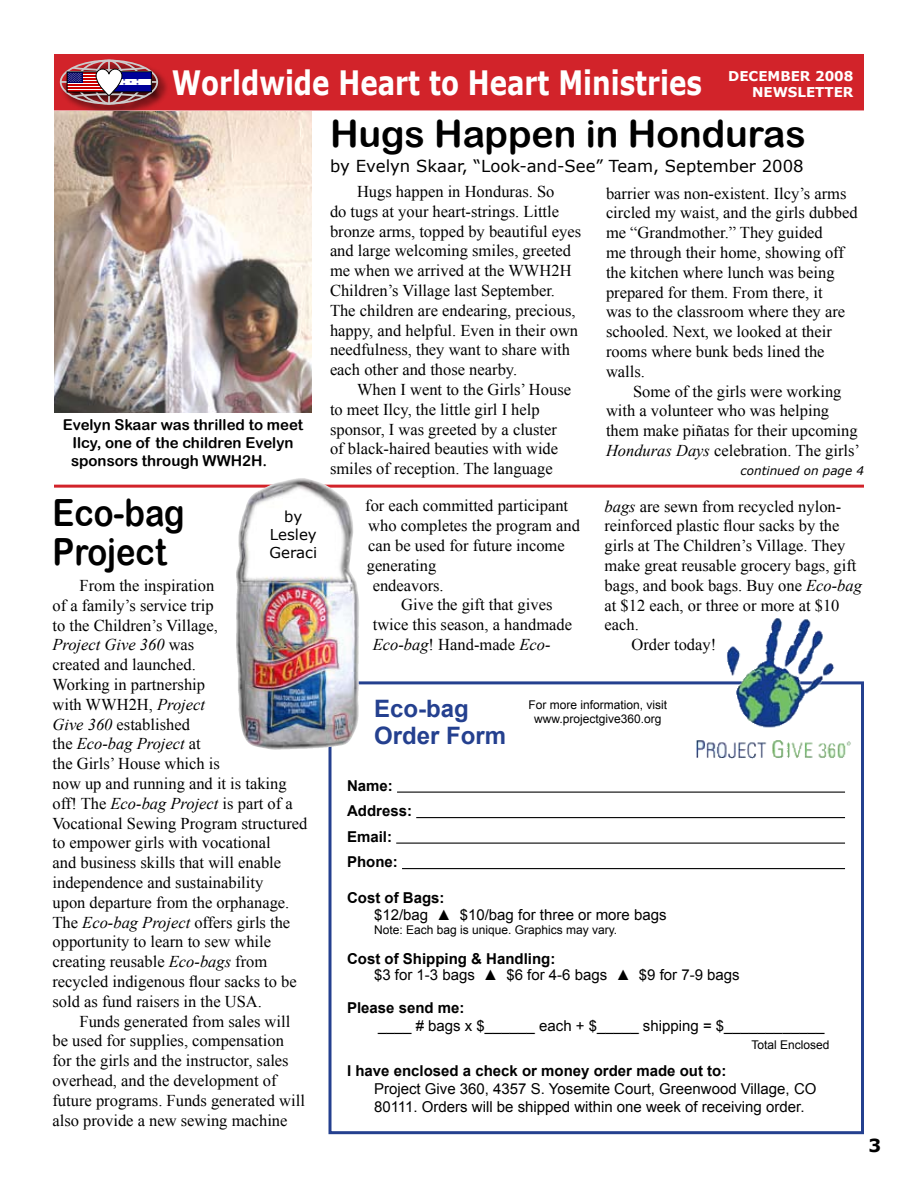
<style>
.page{position:relative;width:918px;height:1188px;background:#fff}
.page>*{position:absolute;margin:0;border:0;box-sizing:border-box;transform-origin:0 0}
.t1{font:37.5px "Arial Rounded MT Bold";color:#000}
.t2{font:37.5px/39px "Arial Rounded MT Bold";color:#000;scale:.87 1}
.t3{font:700 33.6px "Verdana";color:#fff;scale:.78 1}
.t4{font:700 24px/27.3px "Arial";color:#24408f}
.t5{font:16.5px/19.8px "Times New Roman";color:#000}
.t6{font:16.5px "Verdana";color:#000}
.t7{font:italic 16.5px "Times New Roman";color:#000}
.t8{font:15px/18px "Arial";color:#000}
.t9{font:700 15px/25.5px "Arial";color:#000}
.t10{font:15px/18px "Arial Rounded MT Bold";color:#000}
.t11{font:15px/18px "Verdana";color:#000;text-align:center}
.t12{font:700 13.5px/16.2px "Verdana";color:#fff;text-align:right}
.t13{font:12px/14.4px "Arial";color:#000;text-align:center}
.t14{font:italic 12px "Verdana";color:#000}
.s1{font-style:italic}
.s2{font-style:normal}
</style>
<div class="page">
<div style="left:55px;top:55px;width:808px;height:55px;background:#d2232a"></div>
<div style="left:54px;top:54px;width:810px;height:56px;border:2px solid #d2232a"></div>
<div style="left:58px;top:58px;width:113px;height:59px;background:#000;opacity:.75"></div>
<div style="left:60px;top:60px;width:98px;height:45px;border:2px solid #ccc;border-radius:50%"></div>
<hr style="left:108px;top:60px;width:2px;height:44px;background:#ccc">
<hr style="left:61px;top:81px;width:97px;height:2px;background:#ccc">
<div style="left:67px;top:72px;width:38px;height:20px;border:1px solid #000"></div>
<div style="left:111px;top:72px;width:40px;height:20px;background:#fff"></div>
<div style="left:111px;top:72px;width:40px;height:6px;background:#009"></div>
<div style="left:111px;top:85px;width:40px;height:7px;background:#009"></div>
<div style="left:328px;top:681px;width:536px;height:453px;border:3px solid #24408f"></div>
<hr style="left:397px;top:792px;width:448px;height:1px;background:#000">
<hr style="left:416px;top:817px;width:429px;height:1px;background:#000">
<hr style="left:396px;top:843px;width:449px;height:1px;background:#000">
<hr style="left:402px;top:868px;width:443px;height:1px;background:#000">
<img style="left:54px;top:111px;width:258px;height:301px">
<hr style="left:54px;top:485px;width:810px;height:3px;background:#d2232a">
<img style="left:236px;top:478px;width:125px;height:273px">
<img style="left:736px;top:618px;width:99px;height:110px">
<svg style="left:68px;top:65px;width:79px;height:34px"></svg>
<h2 class="t3" style="left:172px;top:61px;width:681px">Worldwide Heart to Heart Ministries</h2>
<p class="t12" style="left:728px;top:67px;width:127px">DECEMBER 2008<br>NEWSLETTER</p>
<p class="t10" style="left:71px;top:415px;width:234px;text-indent:-8px">Evelyn Skaar was thrilled to meet<br>Ilcy, one of the children Evelyn sponsors through WWH2H.</p>
<h1 class="t2" style="left:52px;top:493px;width:153px">Eco-bag<br>Project</h1>
<p class="t11" style="left:269px;top:507px;width:49px">by<br>Lesley<br>Geraci</p>
<p class="t5" style="left:52px;top:575px;width:256px;text-indent:27px">From the inspiration<br>of a family’s service trip<br>to the Children’s Village,<br><span class="s1">Project Give 360</span> was<br>created and launched.<br>Working in partnership<br>with WWH2H, <span class="s1">Project<br>Give 360</span> established<br>the <span class="s1">Eco-bag Project</span> at<br>the Girls’ House which is<br>now up and running and it is taking off! The <span class="s1">Eco-bag Project</span> is part of a<br>Vocational Sewing Program structured to empower girls with vocational<br>and business skills that will enable independence and sustainability<br>upon departure from the orphanage.<br>The <span class="s1">Eco-bag Project</span> offers girls the opportunity to learn to sew while creating reusable <span class="s1">Eco-bags</span> from recycled indigenous flour sacks to be sold as fund raisers in the USA.</p>
<p class="t5" style="left:52px;top:1011px;width:254px;text-indent:27px">Funds generated from sales will be used for supplies, compensation for the girls and the instructor, sales overhead, and the development of future programs. Funds generated will also provide a new sewing machine</p>
<h1 class="t1" style="left:330px;top:111px;width:477px">Hugs Happen in Honduras</h1>
<p class="t5" style="left:330px;top:181px;width:253px;text-indent:27px">Hugs happen in Honduras. So<br>do tugs at your heart-strings. Little bronze arms, topped by beautiful eyes and large welcoming smiles, greeted me when we arrived at the WWH2H Children’s Village last September.<br>The children are endearing, precious, happy, and helpful. Even in their own needfulness, they want to share with each other and those nearby.</p>
<p class="t5" style="left:330px;top:379px;width:243px;text-indent:27px">When I went to the Girls’ House to meet Ilcy, the little girl I help sponsor, I was greeted by a cluster of black-haired beauties with wide smiles of reception. The language</p>
<p class="t6" style="left:330px;top:156px;width:475px">by Evelyn Skaar, “Look-and-See” Team, September 2008</p>
<p class="t5" style="left:606px;top:183px;width:253px">barrier was non-existent. Ilcy’s arms circled my waist, and the girls dubbed me “Grandmother.” They guided<br>me through their home, showing off the kitchen where lunch was being prepared for them. From there, it<br>was to the classroom where they are schooled. Next, we looked at their rooms where bunk beds lined the walls.</p>
<p class="t5" style="left:606px;top:381px;width:256px;text-indent:27px">Some of the girls were working with a volunteer who was helping them make piñatas for their upcoming <span class="s1">Honduras Days</span> celebration. The girls’</p>
<p class="t14" style="left:741px;top:463px;width:125px">continued on page 4</p>
<p class="t5" style="left:365px;top:496px;width:204px">for each committed participant</p>
<p class="t5" style="left:368px;top:516px;width:213px">who completes the program and</p>
<p class="t5" style="left:368px;top:535px;width:198px">can be used for future income</p>
<p class="t5" style="left:367px;top:555px;width:71px">generating</p>
<p class="t5" style="left:373px;top:575px;width:73px">endeavors.</p>
<p class="t5" style="left:401px;top:595px;width:153px">Give the gift that gives</p>
<p class="t5" style="left:373px;top:615px;width:201px">twice this season, a handmade</p>
<p class="t7" style="left:373px;top:633px;width:179px">Eco-bag<span class="s2">! Hand-made</span> Eco-</p>
<p class="t5" style="left:604px;top:496px;width:238px"><span class="s1">bags</span> are sewn from recycled nylon-</p>
<p class="t5" style="left:604px;top:516px;width:237px">reinforced plastic flour sacks by the</p>
<p class="t5" style="left:604px;top:535px;width:242px">girls at The Children’s Village. They</p>
<p class="t5" style="left:604px;top:555px;width:254px">make great reusable grocery bags, gift</p>
<p class="t5" style="left:604px;top:575px;width:259px">bags, and book bags. Buy one <span class="s1">Eco-bag</span></p>
<p class="t5" style="left:604px;top:595px;width:237px">at $12 each, or three or more at $10</p>
<p class="t5" style="left:604px;top:615px;width:36px">each.</p>
<p class="t5" style="left:632px;top:634px;width:86px">Order today!</p>
<h3 class="t4" style="left:374px;top:695px;width:134px">Eco-bag<br>Order Form</h3>
<p class="t9" style="left:347px;top:773px;width:67px">Name:<br>Address:<br>Email:<br>Phone:</p>
<p class="t9" style="left:347px;top:886px;width:99px">Cost of Bags:</p>
<p class="t8" style="left:374px;top:905px;width:294px">$12/bag ▲ $10/bag for three or more bags</p>
<p class="t13" style="left:374px;top:923px;width:245px">Note: Each bag is unique. Graphics may vary.</p>
<p class="t9" style="left:347px;top:946px;width:210px">Cost of Shipping &amp; Handling:</p>
<p class="t8" style="left:374px;top:966px;width:367px">$3 for 1-3 bags ▲ $6 for 4-6 bags ▲ $9 for 7-9 bags</p>
<p class="t9" style="left:347px;top:995px;width:119px">Please send me:</p>
<p class="t8" style="left:378px;top:1017px;width:448px">____ # bags x $______ each + $_____ shipping = $____________</p>
<p class="t13" style="left:751px;top:1038px;width:80px">Total Enclosed</p>
<p class="t9" style="left:347px;top:1058px;width:381px">I have enclosed a check or money order made out to:</p>
<p class="t8" style="left:374px;top:1080px;width:444px">Project Give 360, 4357 S. Yosemite Court, Greenwood Village, CO<br>80111. Orders will be shipped within one week of receiving order.</p>
<p class="t13" style="left:528px;top:697px;width:140px">For more information, visit www.projectgive360.org</p>
</div>
